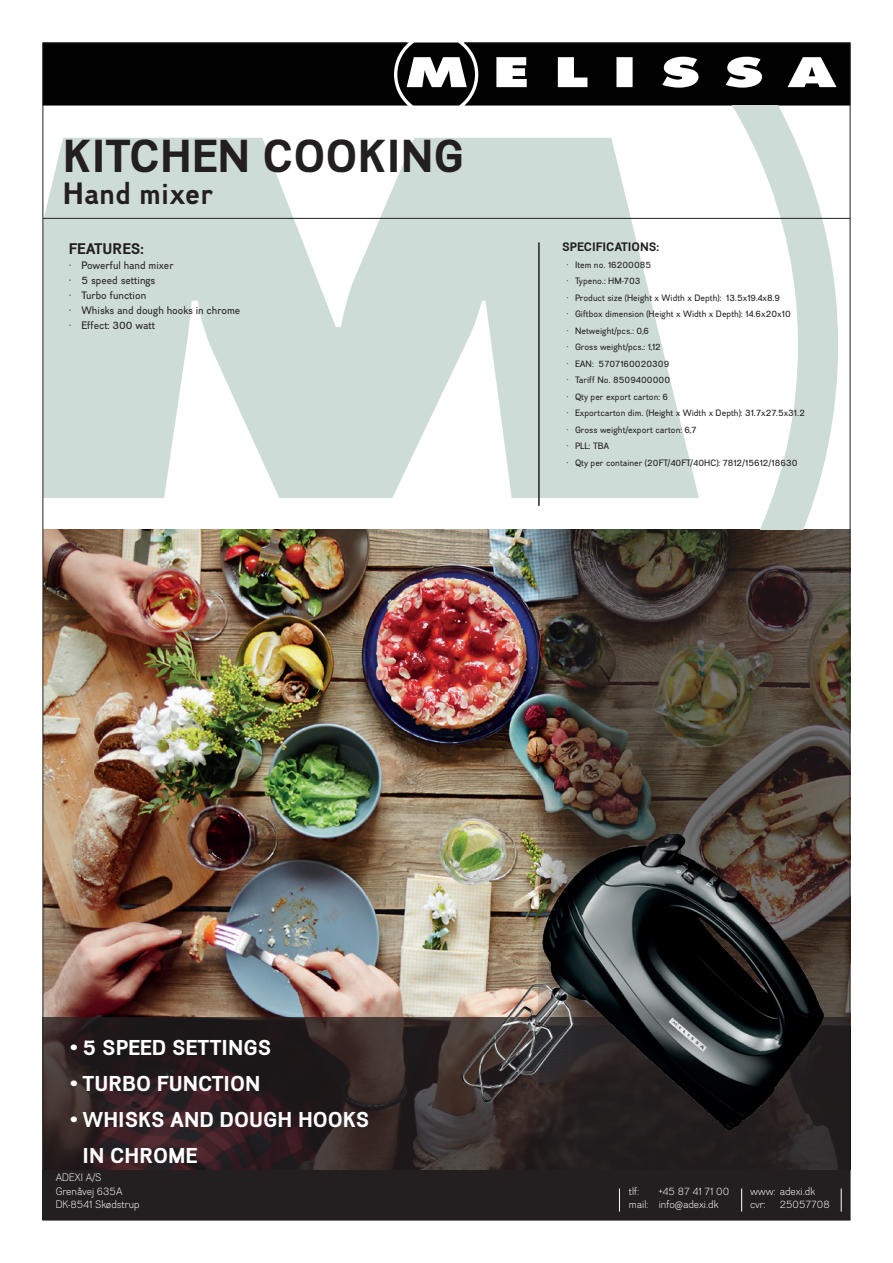
<style>
.page{position:relative;width:893px;height:1263px;background:#fff}
.page>*{position:absolute;margin:0;border:0;box-sizing:border-box;transform-origin:0 0}
.t1{font:700 45px "Divulge Rg";color:#231f20}
.t2{font:700 30px "Divulge Rg";color:#231f20}
.t3{font:700 21px/36px "Divulge Rg";color:#fff}
.t4{font:700 15px "Divulge Rg";color:#231f20}
.t5{font:700 12px "Divulge Rg";color:#231f20}
.t6{font:10.5px/13.5px "Divulge Lt";color:#fff}
.t7{font:10.5px/15px "Divulge Rg";color:#231f20}
.t8{font:9px/16.5px "Divulge Rg";color:#231f20}
</style>
<div class="page">
<img style="left:42px;top:42px;width:809px;height:1179px">
<svg style="left:619px;top:1188px;width:1px;height:23px"></svg>
<svg style="left:741px;top:1188px;width:1px;height:23px"></svg>
<svg style="left:841px;top:1188px;width:1px;height:23px"></svg>
<hr style="left:538px;top:243px;width:1px;height:263px;background:#231f20">
<hr style="left:43px;top:218px;width:807px;height:1px;background:#231f20">
<h1 class="t1" style="left:63px;top:127px;width:403px">KITCHEN COOKING</h1>
<h2 class="t2" style="left:63px;top:174px;width:152px">Hand mixer</h2>
<h3 class="t4" style="left:69px;top:239px;width:77px">FEATURES:</h3>
<p class="t7" style="left:69px;top:257px;width:173px">· Powerful hand mixer<br>· 5 speed settings<br>· Turbo function<br>· Whisks and dough hooks in chrome · Effect: 300 watt</p>
<h3 class="t5" style="left:562px;top:239px;width:98px">SPECIFICATIONS:</h3>
<p class="t8" style="left:566px;top:256px;width:240px">· Item no. 16200085<br>· Typeno.: HM-703<br>· Product size (Height x Width x Depth): 13.5x19.4x8.9<br>· Giftbox dimension (Height x Width x Depth): 14.6x20x10<br>· Netweight/pcs.: 0,6<br>· Gross weight/pcs.: 1,12<br>· EAN: 5707160020309<br>· Tariff No. 8509400000<br>· Qty per export carton: 6<br>· Exportcarton dim. (Height x Width x Depth): 31.7x27.5x31.2 · Gross weight/export carton: 6,7<br>· PLL: TBA<br>· Qty per container (20FT/40FT/40HC): 7812/15612/18630</p>
<h3 class="t3" style="left:70px;top:1029px;width:203px">• 5 SPEED SETTINGS</h3>
<h3 class="t3" style="left:70px;top:1065px;width:192px">• TURBO FUNCTION</h3>
<h3 class="t3" style="left:83px;top:1101px;width:288px;text-indent:-13px">• WHISKS AND DOUGH HOOKS<br>IN CHROME</h3>
<p class="t6" style="left:56px;top:1170px;width:85px">ADEXI A/S<br>Grenåvej 635A<br>DK-8541 Skødstrup</p>
<p class="t6" style="left:629px;top:1184px;width:12px">tlf:</p>
<p class="t6" style="left:629px;top:1184px;width:102px;text-indent:30px">+45 87 41 71 00 mail: info@adexi.dk</p>
<p class="t6" style="left:750px;top:1184px;width:66px">www: adexi.dk cvr:</p>
<p class="t6" style="left:780px;top:1197px;width:51px">25057708</p>
</div>
